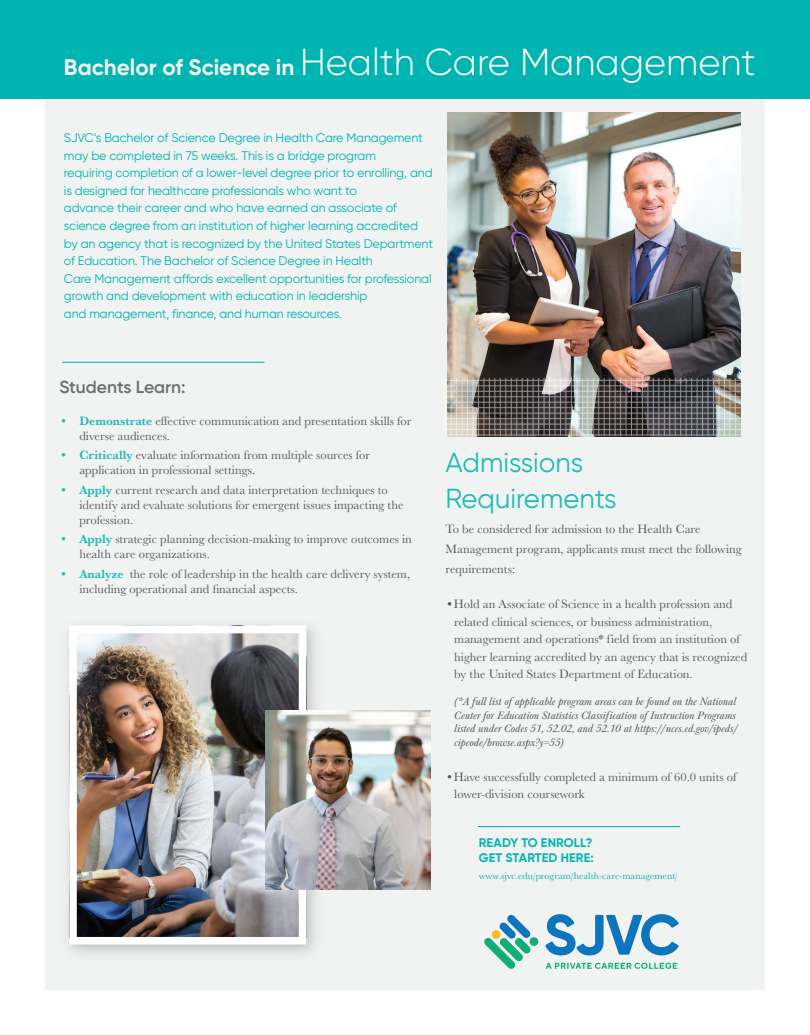
<style>
.page{position:relative;width:810px;height:1035px;background:#fff}
.page>*{position:absolute;margin:0;border:0;box-sizing:border-box;transform-origin:0 0}
.t1{font:300 37.5px "Gilroy";color:#fff}
.t2{font:27.5px/35.6px "Gilroy";color:#1dbcb8}
.t3{font:600 17.5px "Gilroy";color:#6c6d70}
.t4{font:12.5px/15px "Baskerville URW";color:#57585a}
.t5{font:12.5px/17.5px "Gilroy";letter-spacing:-.01em;color:#00b6b2}
.t6{font:700 12.5px/15px "Gilroy";letter-spacing:.01em;color:#00b5b1}
.t7{font:italic 11.25px/13.5px "Baskerville URW";color:#57585a}
.t8{font:10px "Baskerville URW";color:#00b5b1}
.s1{font-weight:700;font-size:22.5px;color:#f1f2f2}
.s2{font-weight:700;color:#1dbcb8}
</style>
<div class="page">
<div style="left:45px;top:45px;width:720px;height:945px;background:#f1f2f2"></div>
<svg style="left:546px;top:963px;width:131px;height:6px"></svg>
<svg style="left:545px;top:914px;width:134px;height:41px"></svg>
<svg style="left:484px;top:915px;width:55px;height:54px"></svg>
<hr style="left:478px;top:826px;width:202px;height:1px;background:#00b5b1">
<hr style="left:62px;top:362px;width:202px;height:1px;background:#00b5b1">
<img style="left:447px;top:112px;width:293px;height:323px">
<hr style="left:445px;top:418px;width:296px;height:1px;background:#808385">
<hr style="left:445px;top:424px;width:296px;height:1px;background:#808385">
<hr style="left:445px;top:429px;width:296px;height:1px;background:#808385">
<hr style="left:445px;top:435px;width:296px;height:1px;background:#808385">
<hr style="left:445px;top:380px;width:296px;height:1px;background:#808385">
<hr style="left:445px;top:386px;width:296px;height:1px;background:#808385">
<hr style="left:445px;top:391px;width:296px;height:1px;background:#808385">
<hr style="left:445px;top:397px;width:296px;height:1px;background:#808385">
<hr style="left:445px;top:402px;width:296px;height:1px;background:#808385">
<hr style="left:445px;top:407px;width:296px;height:1px;background:#808385">
<hr style="left:445px;top:413px;width:296px;height:1px;background:#808385">
<hr style="left:735px;top:379px;width:1px;height:57px;background:#808385">
<hr style="left:730px;top:379px;width:1px;height:57px;background:#808385">
<hr style="left:724px;top:379px;width:1px;height:57px;background:#808385">
<hr style="left:719px;top:379px;width:1px;height:57px;background:#808385">
<hr style="left:713px;top:379px;width:1px;height:57px;background:#808385">
<hr style="left:708px;top:379px;width:1px;height:57px;background:#808385">
<hr style="left:702px;top:379px;width:1px;height:57px;background:#808385">
<hr style="left:697px;top:379px;width:1px;height:57px;background:#808385">
<hr style="left:691px;top:379px;width:1px;height:57px;background:#808385">
<hr style="left:686px;top:379px;width:1px;height:57px;background:#808385">
<hr style="left:680px;top:379px;width:1px;height:57px;background:#808385">
<hr style="left:675px;top:379px;width:1px;height:57px;background:#808385">
<hr style="left:670px;top:379px;width:1px;height:57px;background:#808385">
<hr style="left:664px;top:379px;width:1px;height:57px;background:#808385">
<hr style="left:659px;top:379px;width:1px;height:57px;background:#808385">
<hr style="left:653px;top:379px;width:1px;height:57px;background:#808385">
<hr style="left:648px;top:379px;width:1px;height:57px;background:#808385">
<hr style="left:642px;top:379px;width:1px;height:57px;background:#808385">
<hr style="left:637px;top:379px;width:1px;height:57px;background:#808385">
<hr style="left:631px;top:379px;width:1px;height:57px;background:#808385">
<hr style="left:626px;top:379px;width:1px;height:57px;background:#808385">
<hr style="left:620px;top:379px;width:1px;height:57px;background:#808385">
<hr style="left:615px;top:379px;width:1px;height:57px;background:#808385">
<hr style="left:609px;top:379px;width:1px;height:57px;background:#808385">
<hr style="left:604px;top:379px;width:1px;height:57px;background:#808385">
<hr style="left:598px;top:379px;width:1px;height:57px;background:#808385">
<hr style="left:593px;top:379px;width:1px;height:57px;background:#808385">
<hr style="left:588px;top:379px;width:1px;height:57px;background:#808385">
<hr style="left:582px;top:379px;width:1px;height:57px;background:#808385">
<hr style="left:576px;top:379px;width:1px;height:57px;background:#808385">
<hr style="left:571px;top:379px;width:1px;height:57px;background:#808385">
<hr style="left:566px;top:379px;width:1px;height:57px;background:#808385">
<hr style="left:560px;top:379px;width:1px;height:57px;background:#808385">
<hr style="left:555px;top:379px;width:1px;height:57px;background:#808385">
<hr style="left:549px;top:379px;width:1px;height:57px;background:#808385">
<hr style="left:544px;top:379px;width:1px;height:57px;background:#808385">
<hr style="left:538px;top:379px;width:1px;height:57px;background:#808385">
<hr style="left:533px;top:379px;width:1px;height:57px;background:#808385">
<hr style="left:527px;top:379px;width:1px;height:57px;background:#808385">
<hr style="left:522px;top:379px;width:1px;height:57px;background:#808385">
<hr style="left:517px;top:379px;width:1px;height:57px;background:#808385">
<hr style="left:511px;top:379px;width:1px;height:57px;background:#808385">
<hr style="left:506px;top:379px;width:1px;height:57px;background:#808385">
<hr style="left:500px;top:379px;width:1px;height:57px;background:#808385">
<hr style="left:495px;top:379px;width:1px;height:57px;background:#808385">
<hr style="left:489px;top:379px;width:1px;height:57px;background:#808385">
<hr style="left:484px;top:379px;width:1px;height:57px;background:#808385">
<hr style="left:478px;top:379px;width:1px;height:57px;background:#808385">
<hr style="left:473px;top:379px;width:1px;height:57px;background:#808385">
<hr style="left:467px;top:379px;width:1px;height:57px;background:#808385">
<hr style="left:462px;top:379px;width:1px;height:57px;background:#808385">
<hr style="left:456px;top:379px;width:1px;height:57px;background:#808385">
<hr style="left:451px;top:379px;width:1px;height:57px;background:#808385">
<hr style="left:445px;top:379px;width:1px;height:57px;background:#808385">
<div style="left:0;top:0;width:810px;height:98px;background:#00b5b1"></div>
<div style="left:61px;top:617px;width:262px;height:344px;background:#6c6d70;opacity:.36"></div>
<img style="left:78px;top:635px;width:219px;height:300px">
<div style="left:69px;top:626px;width:237px;height:318px;border:8px solid #fff"></div>
<img style="left:265px;top:710px;width:166px;height:179px">
<h1 class="t1" style="left:64px;top:39px;width:693px"><span class="s1">Bachelor of Science in</span> Health Care Management</h1>
<p class="t5" style="left:64px;top:129px;width:371px">SJVC’s Bachelor of Science Degree in Health Care Management may be completed in 75 weeks. This is a bridge program<br>requiring completion of a lower-level degree prior to enrolling, and is designed for healthcare professionals who want to<br>advance their career and who have earned an associate of science degree from an institution of higher learning accredited by an agency that is recognized by the United States Department of Education. The Bachelor of Science Degree in Health<br>Care Management affords excellent opportunities for professional growth and development with education in leadership<br>and management, finance, and human resources.</p>
<h3 class="t3" style="left:59px;top:376px;width:128px">Students Learn:</h3>
<p class="t4" style="left:79px;top:413px;width:333px;text-indent:-20px"><span class="s2">• Demonstrate</span> effective communication and presentation skills for diverse audiences.</p>
<p class="t4" style="left:79px;top:447px;width:292px;text-indent:-20px"><span class="s2">• Critically</span> evaluate information from multiple sources for application in professional settings.</p>
<p class="t4" style="left:79px;top:482px;width:326px;text-indent:-20px"><span class="s2">• Apply</span> current research and data interpretation techniques to identify and evaluate solutions for emergent issues impacting the profession.</p>
<p class="t4" style="left:79px;top:531px;width:334px;text-indent:-20px"><span class="s2">• Apply</span> strategic planning decision-making to improve outcomes in health care organizations.</p>
<p class="t4" style="left:79px;top:566px;width:332px;text-indent:-20px"><span class="s2">• Analyze</span> the role of leadership in the health care delivery system, including operational and financial aspects.</p>
<h2 class="t2" style="left:445px;top:444px;width:173px">Admissions<br>Requirements</h2>
<p class="t4" style="left:445px;top:519px;width:298px;line-height:20px">To be considered for admission to the Health Care<br>Management program, applicants must meet the following requirements:</p>
<p class="t4" style="left:454px;top:595px;width:295px;line-height:17.5px;text-indent:-9px">•Hold an Associate of Science in a health profession and related clinical sciences, or business administration, management and operations* field from an institution of higher learning accredited by an agency that is recognized by the United States Department of Education.</p>
<p class="t7" style="left:454px;top:695px;width:285px">(*A full list of applicable program areas can be found on the National Center for Education Statistics Classification of Instruction Programs listed under Codes 51, 52.02, and 52.10 at https://nces.ed.gov/ipeds/ cipcode/browse.aspx?y=55)</p>
<p class="t4" style="left:454px;top:767px;width:284px;line-height:17.5px;text-indent:-9px">•Have successfully completed a minimum of 60.0 units of lower-division coursework</p>
<p class="t6" style="left:479px;top:835px;width:116px">READY TO ENROLL?<br>GET STARTED HERE:</p>
<p class="t8" style="left:479px;top:869px;width:201px">www.sjvc.edu/program/health-care-management/</p>
</div>
